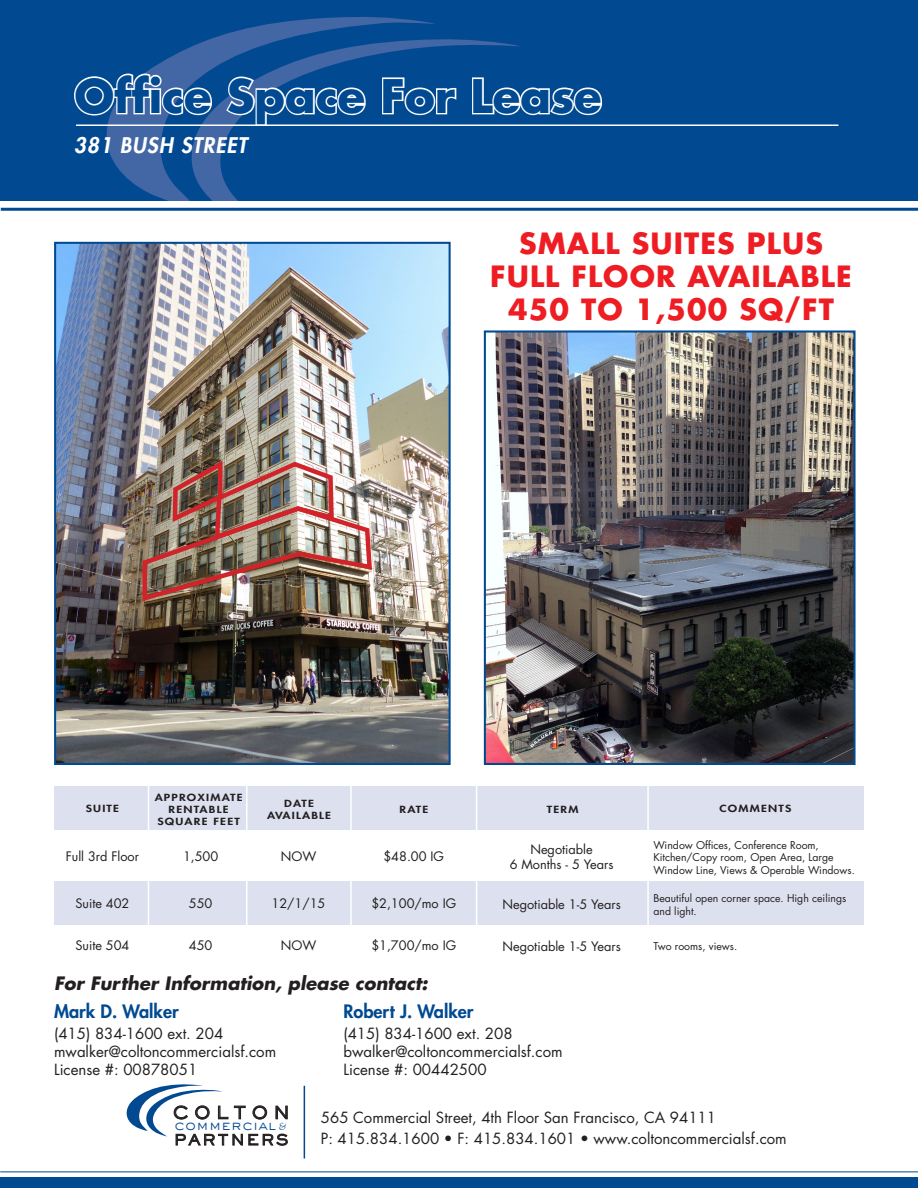
<style>
.page{position:relative;width:918px;height:1188px;background:#fff}
.page>*{position:absolute;margin:0;border:0;box-sizing:border-box;transform-origin:0 0}
.t1{font:700 45px "Futura";color:#014a91}
.t2{font:700 28.5px "Futura";letter-spacing:.04em;color:#ee1d23}
.t3{font:italic 800 21px "Futura";letter-spacing:.04em;color:#fff}
.t4{font:italic 700 18px "Futura";color:#231f20}
.t5{font:800 18px "Futura";color:#014a91}
.t6{font:500 16.95px "AT Sackers Gothic";letter-spacing:.3em;color:#231f20}
.t7{font:15px "Futura";color:#231f20}
.t8{font:500 14.4px "AT Sackers Gothic";letter-spacing:.15em;color:#231f20}
.t9{font:300 13.95px "AT Sackers Gothic";letter-spacing:.025em;color:#014a91}
.t10{font:12.75px/15.3px "Futura";color:#231f20;text-align:center}
.t11{font:10.5px/12.6px "Futura";color:#231f20}
.t12{font:800 9.6px/12px "Futura";letter-spacing:.1em;color:#231f20;text-align:center;scale:1.25 1}
.s1{font-family:"Michelangelo";font-weight:400;font-size:11.55px}
</style>
<div class="page">
<div style="left:0;top:1177px;width:918px;height:11px;background:#014a91"></div>
<div style="left:54px;top:786px;width:810px;height:43px;background:#dde1ef"></div>
<div style="left:54px;top:882px;width:810px;height:43px;background:#dde1ef"></div>
<hr style="left:0;top:1172px;width:918px;height:1px;background:#014a91">
<div style="left:1px;top:0;width:917px;height:201px;background:#014a91"></div>
<svg style="left:107px;top:17px;width:328px;height:184px"></svg>
<svg style="left:192px;top:38px;width:328px;height:163px"></svg>
<svg style="left:74px;top:72px;width:140px;height:45px"></svg>
<svg style="left:224px;top:75px;width:144px;height:52px"></svg>
<svg style="left:381px;top:76px;width:77px;height:41px"></svg>
<svg style="left:471px;top:76px;width:132px;height:41px"></svg>
<hr style="left:1px;top:208px;width:917px;height:3px;background:#014a91">
<hr style="left:76px;top:124px;width:762px;height:2px;background:#fff">
<img style="left:57px;top:245px;width:391px;height:517px">
<div style="left:54px;top:242px;width:397px;height:523px;border:2px solid #014a91"></div>
<img style="left:487px;top:333px;width:366px;height:429px">
<div style="left:484px;top:330px;width:372px;height:435px;border:2px solid #014a91"></div>
<img style="left:139px;top:457px;width:235px;height:147px">
<svg style="left:127px;top:1084px;width:161px;height:62px"></svg>
<hr style="left:304px;top:1086px;width:1px;height:73px;background:#014a91">
<hr style="left:148px;top:785px;width:1px;height:208px;background:#fff">
<hr style="left:246px;top:784px;width:2px;height:216px;background:#fff">
<hr style="left:350px;top:784px;width:2px;height:208px;background:#fff">
<hr style="left:476px;top:786px;width:1px;height:205px;background:#fff">
<hr style="left:647px;top:786px;width:2px;height:206px;background:#fff">
<p class="t1" style="left:74px;top:65px;width:529px">Office Space For Lease</p>
<p class="t3" style="left:74px;top:131px;width:175px">381 BUSH STREET</p>
<p class="t2" style="left:519px;top:224px;width:305px">SMALL SUITES PLUS</p>
<p class="t2" style="left:490px;top:257px;width:363px">FULL FLOOR AVAILABLE</p>
<p class="t2" style="left:508px;top:290px;width:327px">450 TO 1,500 SQ/FT</p>
<p class="t12" style="left:86px;top:803px;width:28px">SUITE</p>
<p class="t12" style="left:155px;top:791px;width:72px">APPROXIMATE<br>RENTABLE<br>SQUARE FEET</p>
<p class="t12" style="left:267px;top:797px;width:53px">DATE<br>AVAILABLE</p>
<p class="t12" style="left:400px;top:804px;width:24px">RATE</p>
<p class="t12" style="left:547px;top:803px;width:27px">TERM</p>
<p class="t12" style="left:720px;top:803px;width:59px">COMMENTS</p>
<p class="t10" style="left:66px;top:849px;width:75px">Full 3rd Floor</p>
<p class="t10" style="left:75px;top:896px;width:56px">Suite 402</p>
<p class="t10" style="left:75px;top:937px;width:56px">Suite 504</p>
<p class="t11" style="left:653px;top:838px;width:203px">Window Offices, Conference Room,<br>Kitchen/Copy room, Open Area, Large<br>Window Line, Views &amp; Operable Windows.</p>
<p class="t11" style="left:653px;top:892px;width:194px">Beautiful open corner space. High ceilings and light.</p>
<p class="t11" style="left:653px;top:940px;width:85px">Two rooms, views.</p>
<p class="t10" style="left:510px;top:841px;width:105px">Negotiable<br>6 Months - 5 Years</p>
<p class="t10" style="left:502px;top:897px;width:120px">Negotiable 1-5 Years</p>
<p class="t10" style="left:502px;top:939px;width:120px">Negotiable 1-5 Years</p>
<p class="t10" style="left:383px;top:849px;width:62px">$48.00 IG</p>
<p class="t10" style="left:371px;top:896px;width:86px">$2,100/mo IG</p>
<p class="t10" style="left:371px;top:937px;width:86px">$1,700/mo IG</p>
<p class="t10" style="left:281px;top:849px;width:37px">NOW</p>
<p class="t10" style="left:272px;top:896px;width:55px">12/1/15</p>
<p class="t10" style="left:281px;top:937px;width:37px">NOW</p>
<p class="t10" style="left:183px;top:849px;width:37px">1,500</p>
<p class="t10" style="left:189px;top:896px;width:25px">550</p>
<p class="t10" style="left:189px;top:937px;width:25px">450</p>
<p class="t4" style="left:54px;top:971px;width:375px">For Further Information, please contact:</p>
<p class="t5" style="left:54px;top:999px;width:126px">Mark D. Walker</p>
<p class="t7" style="left:54px;top:1023px;width:171px">(415) 834-1600 ext. 204</p>
<p class="t7" style="left:54px;top:1041px;width:224px">mwalker@coltoncommercialsf.com</p>
<p class="t7" style="left:54px;top:1059px;width:145px">License #: 00878051</p>
<p class="t5" style="left:343px;top:999px;width:132px">Robert J. Walker</p>
<p class="t7" style="left:343px;top:1023px;width:171px">(415) 834-1600 ext. 208</p>
<p class="t7" style="left:343px;top:1041px;width:221px">bwalker@coltoncommercialsf.com</p>
<p class="t7" style="left:343px;top:1059px;width:145px">License #: 00442500</p>
<p class="t6" style="left:173px;top:1101px;width:119px">COLTON</p>
<p class="t8" style="left:174px;top:1130px;width:116px">PARTNERS</p>
<p class="t9" style="left:174px;top:1116px;width:113px">commercial<span class="s1">&amp;</span></p>
<p class="t7" style="left:321px;top:1107px;width:397px">565 Commercial Street, 4th Floor San Francisco, CA 94111</p>
<p class="t7" style="left:321px;top:1128px;width:467px">P: 415.834.1600 • F: 415.834.1601 • www.coltoncommercialsf.com</p>
</div>
